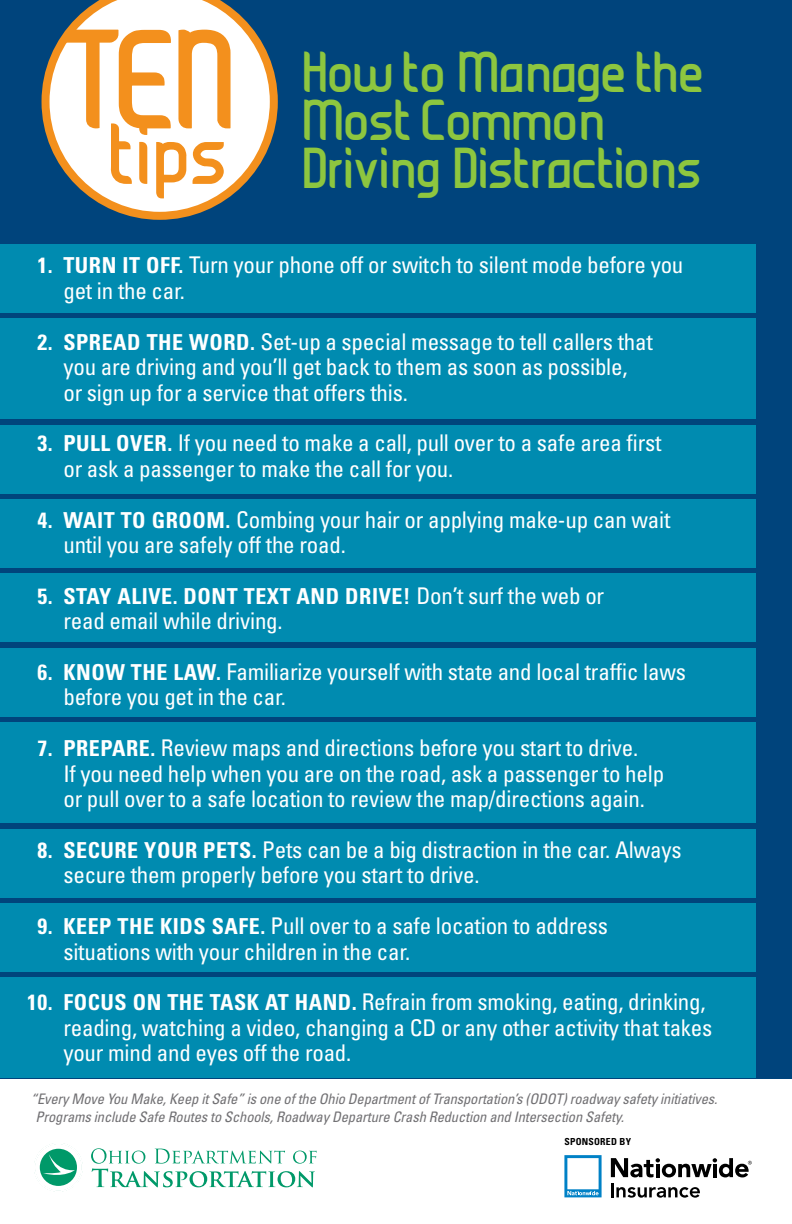
<style>
.page{position:relative;width:792px;height:1224px;background:#fff}
.page>*{position:absolute;margin:0;border:0;box-sizing:border-box;transform-origin:0 0}
.t1{font:700 112.4px "JUICE Bold";color:#f3901d}
.t2{font:700 68.8px "JUICE Bold";color:#f3901d}
.t3{font:700 46px/48px "JUICE Bold";letter-spacing:-.11em;color:#8dc63f}
.t4{font:condensed 23px/25.6px "Univers";letter-spacing:-.01em;color:#fff}
.t5{font:700 condensed 22px "Univers";letter-spacing:.025em;color:#fff}
.t6{font:italic condensed 14.4px/18px "Univers";letter-spacing:-.01em;color:#717073}
.t7{font:700 condensed 9.6px "Univers";letter-spacing:.025em;color:#000}
.s1{font-weight:700;font-size:22px}
.s2{font-weight:400;font-size:23px}
.s3{font-weight:700}
</style>
<div class="page">
<div style="left:0;top:0;width:792px;height:1078px;background:#00447c"></div>
<svg style="left:34px;top:1143px;width:49px;height:49px"></svg>
<svg style="left:91px;top:1148px;width:226px;height:39px"></svg>
<svg style="left:42px;top:0;width:236px;height:220px"></svg>
<div style="left:0;top:244px;width:756px;height:69px;background:#008bb0"></div>
<div style="left:0;top:319px;width:756px;height:100px;background:#008bb0"></div>
<div style="left:0;top:425px;width:756px;height:69px;background:#008bb0"></div>
<div style="left:0;top:648px;width:756px;height:68px;background:#008bb0"></div>
<div style="left:0;top:574px;width:756px;height:68px;background:#008bb0"></div>
<div style="left:0;top:500px;width:756px;height:68px;background:#008bb0"></div>
<div style="left:0;top:722px;width:756px;height:101px;background:#008bb0"></div>
<div style="left:0;top:978px;width:756px;height:100px;background:#008bb0"></div>
<div style="left:0;top:829px;width:756px;height:68px;background:#008bb0"></div>
<div style="left:0;top:903px;width:756px;height:69px;background:#008bb0"></div>
<svg style="left:611px;top:1158px;width:141px;height:20px"></svg>
<svg style="left:564px;top:1155px;width:38px;height:42px"></svg>
<hr style="left:611px;top:1183px;width:3px;height:14px;background:#000">
<svg style="left:616px;top:1187px;width:84px;height:11px"></svg>
<h1 class="t1" style="left:55px;top:27px;width:189px">TEN</h1>
<h2 class="t2" style="left:104px;top:122px;width:128px">tips</h2>
<h3 class="t3" style="left:300px;top:52px;width:407px">How to Manage the<br>Most Common<br>Driving Distractions</h3>
<p class="t4" style="left:63px;top:252px;width:622px;text-indent:-26px"><span class="s1">1. TURN IT OFF.</span> Turn your phone off or switch to silent mode before you get in the car.</p>
<p class="t4" style="left:63px;top:328px;width:591px;text-indent:-26px"><span class="s1">2. SPREAD THE WORD.</span> Set-up a special message to tell callers that you are driving and you’ll get back to them as soon as possible,<br>or sign up for a service that offers this.</p>
<p class="t4" style="left:63px;top:430px;width:600px;text-indent:-26px"><span class="s1">3. PULL OVER.</span> If you need to make a call, pull over to a safe area first or ask a passenger to make the call for you.</p>
<p class="t4" style="left:63px;top:506px;width:609px;text-indent:-26px"><span class="s1">4. WAIT TO GROOM.</span> Combing your hair or applying make-up can wait until you are safely off the road.</p>
<p class="t5" style="left:38px;top:582px;width:568px">5. STAY ALIVE. DONT TEXT AND DRIVE! <span class="s2">Don’t surf the web or</span></p>
<p class="t4" style="left:63px;top:608px;width:221px">read email while driving.</p>
<p class="t5" style="left:38px;top:659px;width:56px">6. KNOW</p>
<p class="t5" style="left:131px;top:659px;width:13px">THE</p>
<p class="t5" style="left:173px;top:659px;width:15px">LAW</p>
<p class="t4" style="left:63px;top:658px;width:624px;text-indent:153px"><span class="s1">.</span> Familiarize yourself with state and local traffic laws before you get in the car.</p>
<p class="t5" style="left:38px;top:735px;width:52px">7. PREPARE</p>
<p class="t4" style="left:63px;top:735px;width:602px;text-indent:87px"><span class="s1">.</span> Review maps and directions before you start to drive.<br>If you need help when you are on the road, ask a passenger to help or pull over to a safe location to review the map/directions again.</p>
<p class="t5" style="left:38px;top:837px;width:76px">8. SECURE</p>
<p class="t5" style="left:144px;top:837px;width:15px">YOUR</p>
<p class="t5" style="left:203px;top:837px;width:13px">PETS</p>
<p class="t4" style="left:63px;top:836px;width:620px;text-indent:189px"><span class="s1">.</span> Pets can be a big distraction in the car. Always secure them properly before you start to drive.</p>
<p class="t5" style="left:38px;top:913px;width:51px">9. KEEP</p>
<p class="t5" style="left:118px;top:913px;width:13px">THE</p>
<p class="t5" style="left:160px;top:913px;width:12px">KIDS</p>
<p class="t5" style="left:212px;top:913px;width:13px">SAFE</p>
<p class="t4" style="left:63px;top:912px;width:546px;text-indent:197px"><span class="s1">.</span> Pull over to a safe location to address situations with your children in the car.</p>
<p class="t5" style="left:27px;top:989px;width:153px">10. FOCUS ON THE</p>
<p class="t5" style="left:210px;top:989px;width:14px">TASK</p>
<p class="t5" style="left:265px;top:989px;width:45px">AT HAND</p>
<p class="t4" style="left:63px;top:989px;width:651px;text-indent:289px"><span class="s3">.</span> Refrain from smoking, eating, drinking, reading, watching a video, changing a CD or any other activity that takes your mind and eyes off the road.</p>
<p class="t6" style="left:36px;top:1089px;width:683px;text-indent:-5px">“Every Move You Make, Keep it Safe” is one of the Ohio Department of Transportation’s (ODOT) roadway safety initiatives.<br>Programs include Safe Routes to Schools, Roadway Departure Crash Reduction and Intersection Safety.</p>
<p class="t7" style="left:564px;top:1136px;width:68px">SPONSORED BY</p>
</div>
